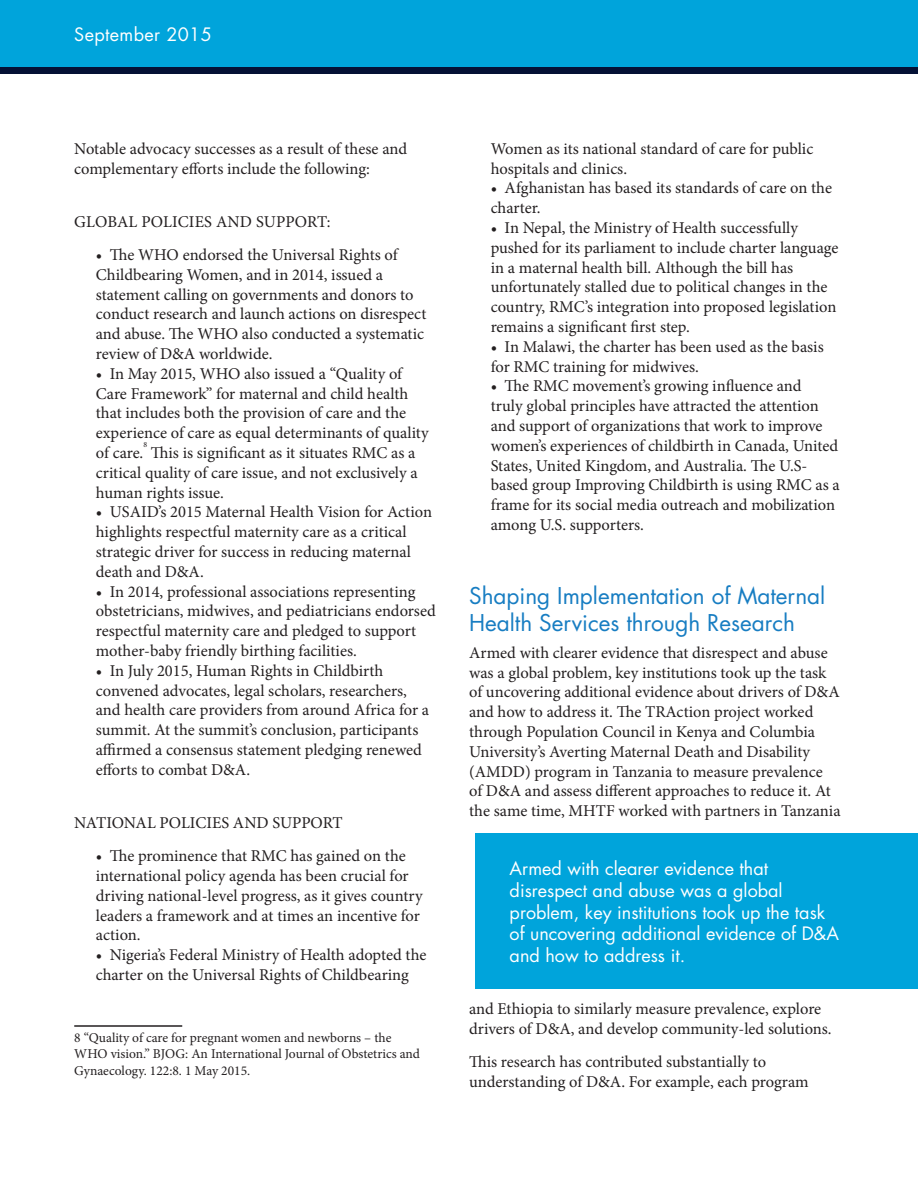
<style>
.page{position:relative;width:918px;height:1188px;background:#fff}
.page>*{position:absolute;margin:0;border:0;box-sizing:border-box;transform-origin:0 0}
.Heading_2{font:22.5px/27px "Futura Std";color:#177dc2}
.Callout_Box{font:18px/21.6px "Futura Std";color:#fff}
.Callout_Box-2{font:18px "Futura Std";letter-spacing:.02em;color:#fff}
.Body{font:16.5px/19.8px "Minion Pro";color:#231f20}
.t1{font:13.5px/16.2px "Minion Pro";color:#231f20}
.Body-2{font:7.8px "Minion Pro";color:#231f20}
</style>
<div class="page">
<div style="left:0;top:0;width:918px;height:68px;background:#00a4db"></div>
<div style="left:0;top:68px;width:918px;height:6px;background:#041135"></div>
<hr style="left:74px;top:1025px;width:108px;height:2px;background:#231f20">
<div style="left:476px;top:834px;width:442px;height:155px;background:#00a4db"></div>
<p class="Callout_Box-2" style="left:74px;top:23px;width:139px">September 2015</p>
<p class="Body" style="left:74px;top:139px;width:334px">Notable advocacy successes as a result of these and complementary efforts include the following:</p>
<p class="Body" style="left:74px;top:212px;width:258px">GLOBAL POLICIES AND SUPPORT:</p>
<p class="Body" style="left:96px;top:245px;width:332px">• The WHO endorsed the Universal Rights of Childbearing Women, and in 2014, issued a statement calling on governments and donors to conduct research and launch actions on disrespect and abuse. The WHO also conducted a systematic review of D&amp;A worldwide.</p>
<p class="Body" style="left:96px;top:364px;width:334px">• In May 2015, WHO also issued a “Quality of Care Framework” for maternal and child health that includes both the provision of care and the experience of care as equal determinants of quality of care.</p>
<p class="Body-2" style="left:143px;top:440px;width:5px">8</p>
<p class="Body" style="left:96px;top:443px;width:323px;text-indent:55px">This is significant as it situates RMC as a critical quality of care issue, and not exclusively a human rights issue.</p>
<p class="Body" style="left:96px;top:502px;width:338px">• USAID’s 2015 Maternal Health Vision for Action highlights respectful maternity care as a critical strategic driver for success in reducing maternal death and D&amp;A.</p>
<p class="Body" style="left:96px;top:581px;width:342px">• In 2014, professional associations representing obstetricians, midwives, and pediatricians endorsed respectful maternity care and pledged to support mother-baby friendly birthing facilities.</p>
<p class="Body" style="left:96px;top:661px;width:335px">• In July 2015, Human Rights in Childbirth convened advocates, legal scholars, researchers, and health care providers from around Africa for a summit. At the summit’s conclusion, participants affirmed a consensus statement pledging renewed efforts to combat D&amp;A.</p>
<p class="Body" style="left:74px;top:813px;width:270px">NATIONAL POLICIES AND SUPPORT</p>
<p class="Body" style="left:96px;top:846px;width:328px">• The prominence that RMC has gained on the international policy agenda has been crucial for driving national-level progress, as it gives country leaders a framework and at times an incentive for action.</p>
<p class="Body" style="left:96px;top:945px;width:332px">• Nigeria’s Federal Ministry of Health adopted the charter on the Universal Rights of Childbearing</p>
<p class="t1" style="left:74px;top:1030px;width:347px">8 “Quality of care for pregnant women and newborns – the<br>WHO vision.” BJOG: An International Journal of Obstetrics and<br>Gynaecology. 122:8. 1 May 2015.</p>
<p class="Body" style="left:491px;top:139px;width:324px">Women as its national standard of care for public hospitals and clinics.</p>
<p class="Body" style="left:491px;top:178px;width:343px">• Afghanistan has based its standards of care on the charter.</p>
<p class="Body" style="left:491px;top:218px;width:349px">• In Nepal, the Ministry of Health successfully pushed for its parliament to include charter language in a maternal health bill. Although the bill has unfortunately stalled due to political changes in the country, RMC’s integration into proposed legislation remains a significant first step.</p>
<p class="Body" style="left:491px;top:337px;width:335px">• In Malawi, the charter has been used as the basis for RMC training for midwives.</p>
<p class="Body" style="left:491px;top:376px;width:351px">• The RMC movement’s growing influence and<br>truly global principles have attracted the attention and support of organizations that work to improve women’s experiences of childbirth in Canada, United States, United Kingdom, and Australia. The U.S&shy;based group Improving Childbirth is using RMC as a frame for its social media outreach and mobilization among U.S. supporters.</p>
<p class="Heading_2" style="left:469px;top:583px;width:358px">Shaping Implementation of Maternal<br>Health Services through Research</p>
<p class="Body" style="left:469px;top:643px;width:373px">Armed with clearer evidence that disrespect and abuse was a global problem, key institutions took up the task of uncovering additional evidence about drivers of D&amp;A and how to address it. The TRAction project worked through Population Council in Kenya and Columbia University’s Averting Maternal Death and Disability (AMDD) program in Tanzania to measure prevalence<br>of D&amp;A and assess different approaches to reduce it. At the same time, MHTF worked with partners in Tanzania</p>
<p class="Callout_Box" style="left:510px;top:858px;width:331px">Armed with clearer evidence that disrespect and abuse was a global problem, key institutions took up the task of uncovering additional evidence of D&amp;A and how to address it.</p>
<p class="Body" style="left:469px;top:999px;width:364px">and Ethiopia to similarly measure prevalence, explore drivers of D&amp;A, and develop community-led solutions.</p>
<p class="Body" style="left:469px;top:1052px;width:341px">This research has contributed substantially to understanding of D&amp;A. For example, each program</p>
</div>
